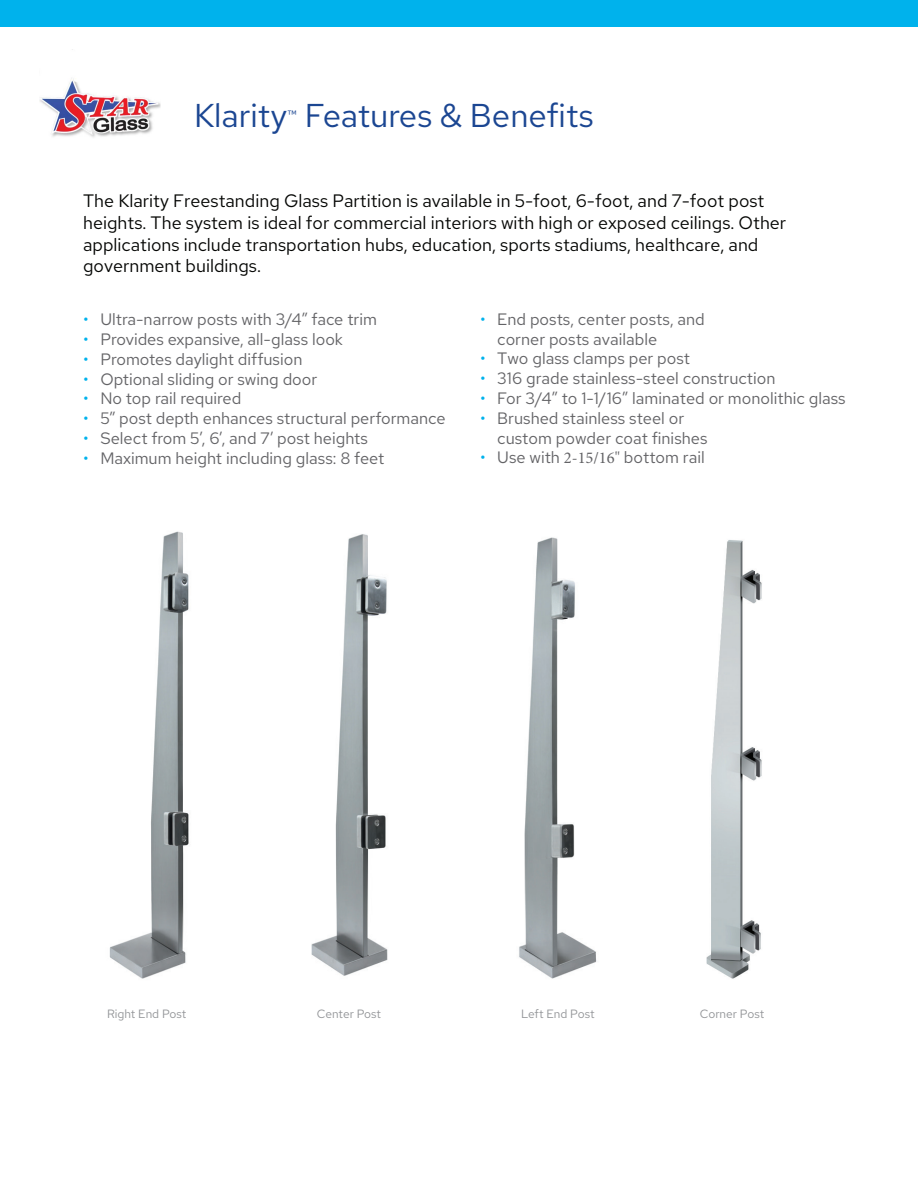
<style>
.page{position:relative;width:918px;height:1188px;background:#fff}
.page>*{position:absolute;margin:0;border:0;box-sizing:border-box;transform-origin:0 0}
.t1{font:33px "Red Hat Text";color:#1b4692}
.t2{font:18px/21.6px "Red Hat Text";color:#040503}
.t3{font:16.5px/19.8px "Red Hat Text";color:#636366}
.t4{font:12px "Red Hat Text";color:#939598}
.s1{color:#00b2ec}
.s2{font-family:"Minion Pro"}
</style>
<div class="page">
<div style="left:0;top:0;width:918px;height:27px;background:#00b2ec"></div>
<img style="left:311px;top:534px;width:77px;height:442px">
<img style="left:519px;top:537px;width:78px;height:442px">
<img style="left:109px;top:531px;width:80px;height:448px">
<img style="left:706px;top:540px;width:56px;height:439px">
<img style="left:40px;top:78px;width:121px;height:60px">
<p class="t1" style="left:194px;top:93px;width:401px">Klarity<sup>™</sup> Features &amp; Benefits</p>
<p class="t2" style="left:83px;top:190px;width:705px">The Klarity Freestanding Glass Partition is available in 5-foot, 6-foot, and 7-foot post heights. The system is ideal for commercial interiors with high or exposed ceilings. Other applications include transportation hubs, education, sports stadiums, healthcare, and government buildings.</p>
<p class="t3" style="left:497px;top:309px;width:209px;text-indent:-17px"><span class="s1">•</span> End posts, center posts, and corner posts available</p>
<p class="t3" style="left:480px;top:348px;width:212px"><span class="s1">•</span> Two glass clamps per post</p>
<p class="t3" style="left:480px;top:368px;width:297px"><span class="s1">•</span> 316 grade stainless-steel construction</p>
<p class="t3" style="left:480px;top:388px;width:367px"><span class="s1">•</span> For 3/4” to 1-1/16” laminated or monolithic glass</p>
<p class="t3" style="left:497px;top:408px;width:212px;text-indent:-17px"><span class="s1">•</span> Brushed stainless steel or custom powder coat finishes</p>
<p class="t3" style="left:480px;top:447px;width:226px"><span class="s1">•</span> Use with <span class="s2">2-15/16"</span> bottom rail</p>
<p class="t3" style="left:83px;top:309px;width:295px"><span class="s1">•</span> Ultra-narrow posts with 3/4” face trim</p>
<p class="t3" style="left:83px;top:329px;width:261px"><span class="s1">•</span> Provides expansive, all-glass look</p>
<p class="t3" style="left:83px;top:349px;width:221px"><span class="s1">•</span> Promotes daylight diffusion</p>
<p class="t3" style="left:83px;top:369px;width:236px"><span class="s1">•</span> Optional sliding or swing door</p>
<p class="t3" style="left:83px;top:388px;width:160px"><span class="s1">•</span> No top rail required</p>
<p class="t3" style="left:83px;top:408px;width:364px"><span class="s1">•</span> 5” post depth enhances structural performance</p>
<p class="t3" style="left:83px;top:428px;width:286px"><span class="s1">•</span> Select from 5’, 6’, and 7’ post heights</p>
<p class="t3" style="left:83px;top:448px;width:303px"><span class="s1">•</span> Maximum height including glass: 8 feet</p>
<p class="t4" style="left:107px;top:1006px;width:81px">Right End Post</p>
<p class="t4" style="left:317px;top:1006px;width:66px">Center Post</p>
<p class="t4" style="left:521px;top:1006px;width:75px">Left End Post</p>
<p class="t4" style="left:700px;top:1006px;width:66px">Corner Post</p>
</div>
